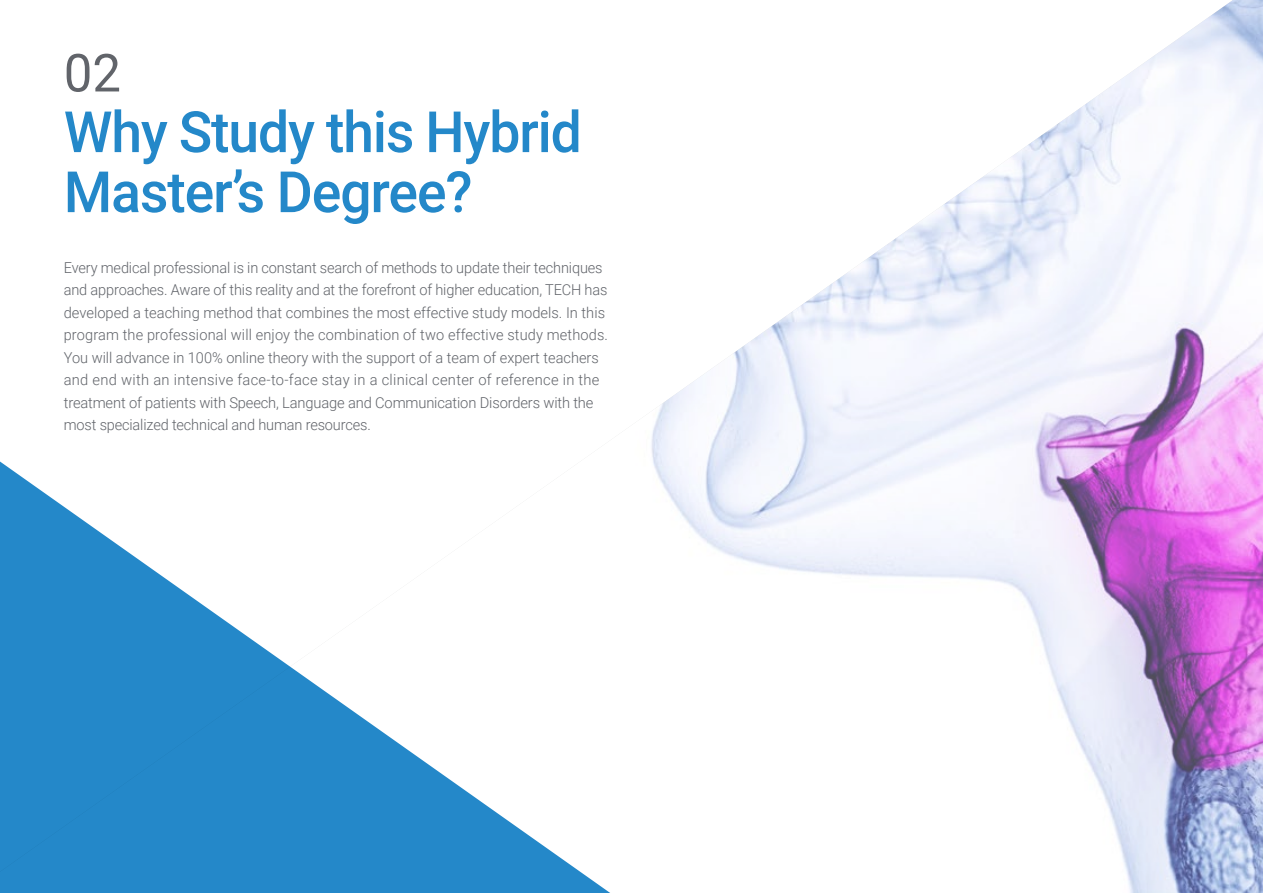
<style>
.page{position:relative;width:1263px;height:893px;background:#fff}
.page>*{position:absolute;margin:0;border:0;box-sizing:border-box;transform-origin:0 0}
.t1{font:500 57px/60px "Roboto";letter-spacing:-.02em;color:#2488c9}
.t2{font:52.5px "Roboto";color:#61646a}
.t3{font:300 15px/22.5px "Roboto";letter-spacing:-.005em;color:#61646a}
</style>
<div class="page">
<img style="left:651px;top:0;width:612px;height:893px">
<svg style="left:0;top:461px;width:610px;height:432px"></svg>
<h2 class="t2" style="left:64px;top:36px;width:59px">02</h2>
<h1 class="t1" style="left:64px;top:100px;width:519px">Why Study this Hybrid<br>Master’s Degree?</h1>
<p class="t3" style="left:64px;top:255px;width:546px">Every medical professional is in constant search of methods to update their techniques and approaches. Aware of this reality and at the forefront of higher education, TECH has developed a teaching method that combines the most effective study models. In this program the professional will enjoy the combination of two effective study methods.<br>You will advance in 100% online theory with the support of a team of expert teachers and end with an intensive face-to-face stay in a clinical center of reference in the treatment of patients with Speech, Language and Communication Disorders with the most specialized technical and human resources.</p>
</div>
